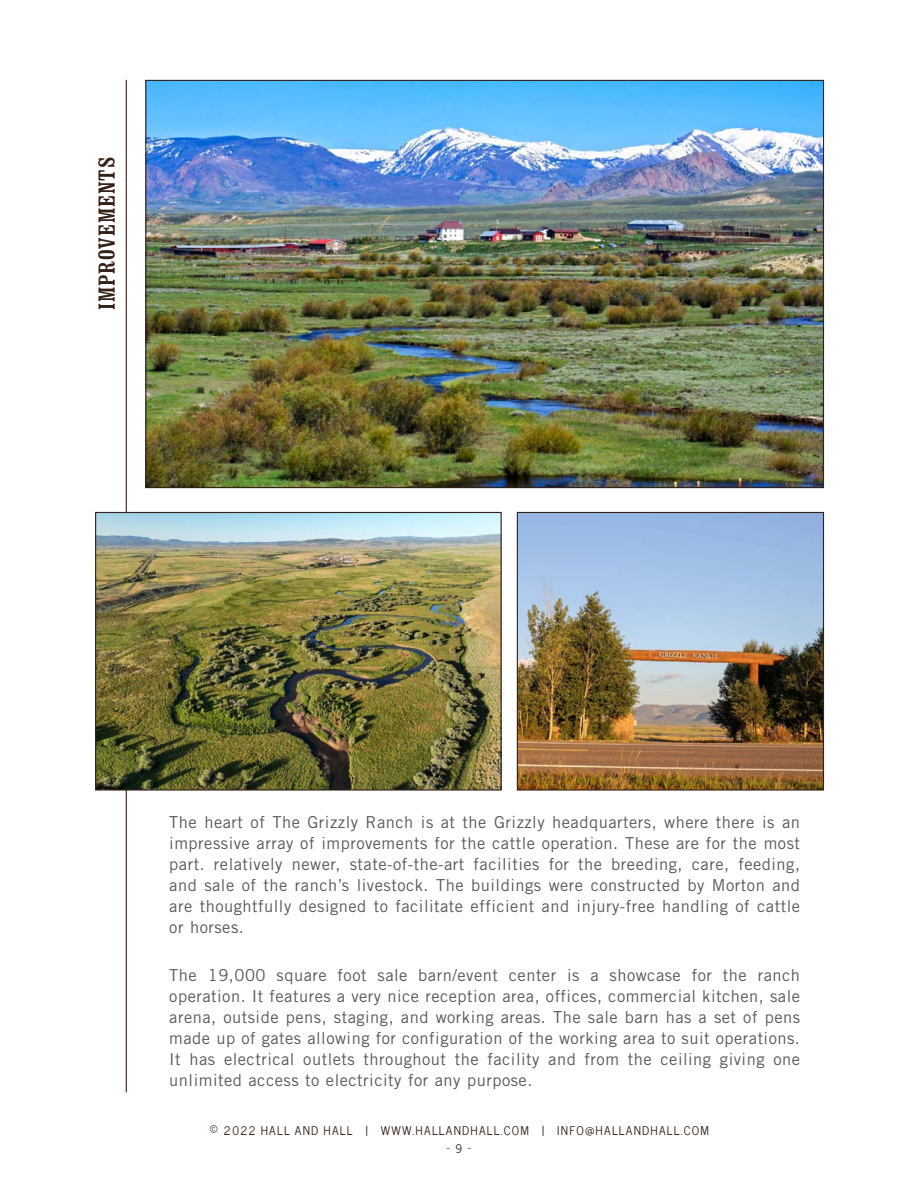
<style>
.page{position:relative;width:918px;height:1188px;background:#fff}
.page>*{position:absolute;margin:0;border:0;box-sizing:border-box;transform-origin:0 0}
.t1{font:condensed 24px "Clarendon BT";letter-spacing:.04em;color:#342117}
.t2{font:16.5px/21px "Trade Gothic LT Std";letter-spacing:.03em;color:#58595b;text-align:justify}
.t3{font:12px "News Cycle";letter-spacing:.1em;color:#342117}
.s1{font-size:16.5px}
</style>
<div class="page">
<hr style="left:126px;top:80px;width:1px;height:1012px;background:#342117">
<img style="left:147px;top:82px;width:675px;height:404px">
<img style="left:97px;top:514px;width:403px;height:275px">
<div style="left:95px;top:512px;width:407px;height:279px;border:1px solid #342117"></div>
<img style="left:519px;top:514px;width:303px;height:275px">
<div style="left:517px;top:512px;width:307px;height:279px;border:1px solid #342117"></div>
<h1 class="t1" style="left:92px;top:310px;width:155px;rotate:-90deg">IMPROVEMENTS</h1>
<p class="t2" style="left:169px;top:812px;width:632px">The heart of The Grizzly Ranch is at the Grizzly headquarters, where there is an impressive array of improvements for the cattle operation. These are for the most part. relatively newer, state-of-the-art facilities for the breeding, care, feeding, and sale of the ranch’s livestock. The buildings were constructed by Morton and are thoughtfully designed to facilitate efficient and injury-free handling of cattle or horses.</p>
<p class="t2" style="left:169px;top:965px;width:632px">The 19,000 square foot sale barn/event center is a showcase for the ranch operation. It features a very nice reception area, offices, commercial kitchen, sale arena, outside pens, staging, and working areas. The sale barn has a set of pens made up of gates allowing for configuration of the working area to suit operations.<br>It has electrical outlets throughout the facility and from the ceiling giving one unlimited access to electricity for any purpose.</p>
<p class="t3" style="left:209px;top:1120px;width:501px"><span class="s1">©</span> 2022 HALL AND HALL | WWW.HALLANDHALL.COM | INFO@HALLANDHALL.COM</p>
<p class="t3" style="left:446px;top:1138px;width:26px">— 9 –</p>
</div>
